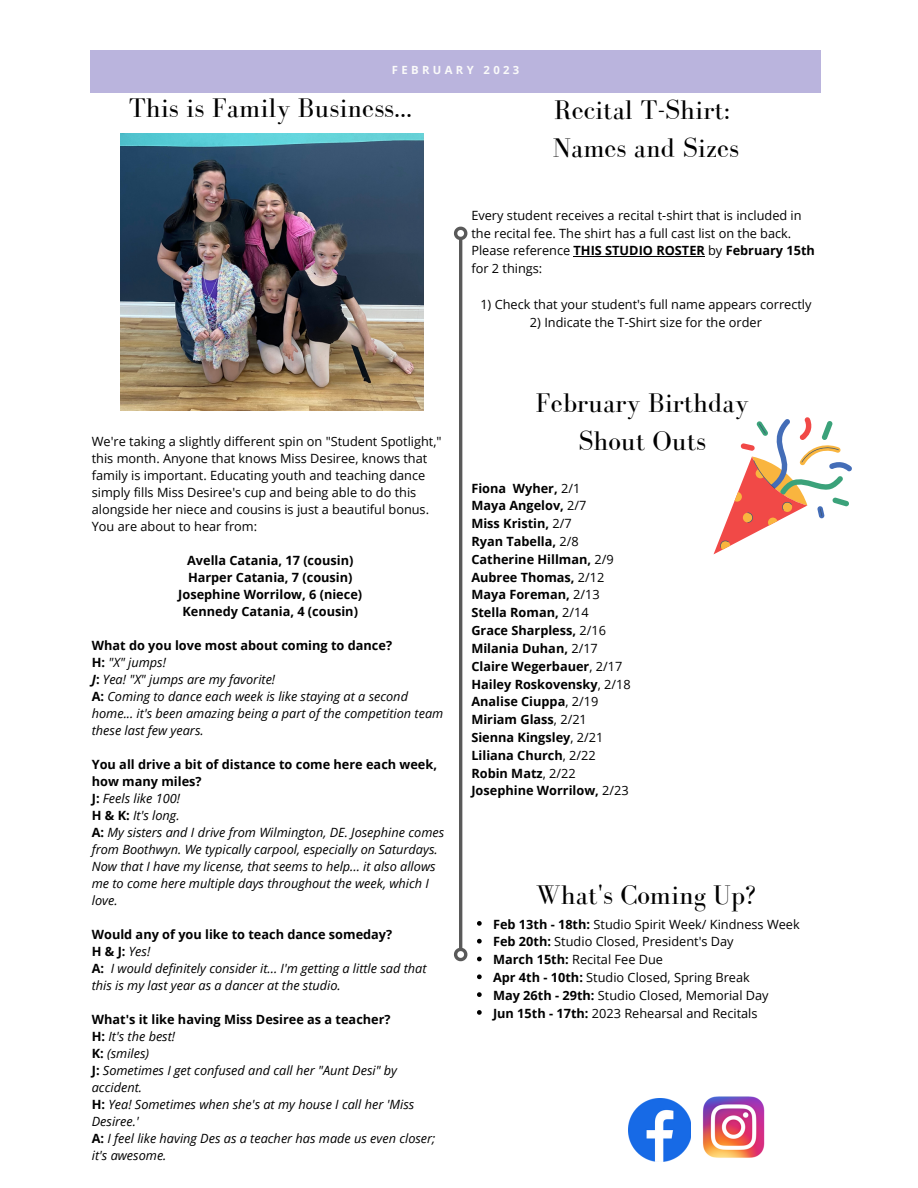
<style>
.page{position:relative;width:918px;height:1188px;background:#fff}
.page>*{position:absolute;margin:0;border:0;box-sizing:border-box;transform-origin:0 0}
.t1{font:27.75px/38.4px "Bodoni FLF";color:#000}
.t2{font:italic 12.75px/17px "Open Sans";color:#000}
.t3{font:12.75px/17.9px "Open Sans";color:#000}
.t4{font:700 12.75px/17.9px "Open Sans";color:#000}
.t5{font:700 11.25px "Open Sans";letter-spacing:.3em;color:#fafafa}
.s1{font-weight:700;font-style:normal}
.s2{font-weight:700}
.s3{font-weight:400}
</style>
<div class="page">
<div style="left:91px;top:50px;width:730px;height:42px;background:#bab4dd"></div>
<hr style="left:459px;top:240px;width:3px;height:708px;background:#595959">
<svg style="left:454px;top:226px;width:14px;height:17px"></svg>
<svg style="left:454px;top:945px;width:14px;height:17px"></svg>
<img style="left:629px;top:1099px;width:62px;height:63px">
<img style="left:702px;top:1096px;width:63px;height:62px">
<svg style="left:714px;top:417px;width:138px;height:137px"></svg>
<svg style="left:477px;top:921px;width:5px;height:5px"></svg>
<svg style="left:477px;top:939px;width:5px;height:5px"></svg>
<svg style="left:477px;top:957px;width:5px;height:4px"></svg>
<svg style="left:477px;top:974px;width:5px;height:5px"></svg>
<svg style="left:477px;top:992px;width:5px;height:5px"></svg>
<svg style="left:477px;top:1010px;width:5px;height:5px"></svg>
<hr style="left:574px;top:256px;width:131px;height:1px;background:#000">
<img style="left:120px;top:133px;width:303px;height:277px">
<p class="t5" style="left:392px;top:62px;width:129px">FEBRUARY 2023</p>
<h1 class="t1" style="left:129px;top:88px;width:285px">This is Family Business...</h1>
<h1 class="t1" style="left:553px;top:90px;width:188px">Recital T-Shirt:<br>Names and Sizes</h1>
<p class="t3" style="left:92px;top:433px;width:351px;line-height:17px">We're taking a slightly different spin on "Student Spotlight," this month. Anyone that knows Miss Desiree, knows that family is important. Educating youth and teaching dance simply fills Miss Desiree's cup and being able to do this alongside her niece and cousins is just a beautiful bonus.<br>You are about to hear from:</p>
<p class="t4" style="left:178px;top:552px;width:185px;line-height:17px;text-align:center">Avella Catania, 17 (cousin)<br>Harper Catania, 7 (cousin)<br>Josephine Worrilow, 6 (niece)<br>Kennedy Catania, 4 (cousin)</p>
<p class="t2" style="left:92px;top:637px;width:353px"><span class="s1">What do you love most about coming to dance?<br>H:</span> "X" jumps!<br><span class="s2">J</span><span class="s1">:</span> Yea! "X" jumps are my favorite!<br><span class="s1">A:</span> Coming to dance each week is like staying at a second home... it's been amazing being a part of the competition team these last few years.</p>
<p class="t2" style="left:92px;top:756px;width:354px"><span class="s1">You all drive a bit of distance to come here each week, how many miles?<br>J:</span> Feels like 100!<br><span class="s1">H &amp; K:</span> It's long.<br><span class="s1">A:</span> My sisters and I drive from Wilmington, DE. Josephine comes from Boothwyn. We typically carpool, especially on Saturdays.<br>Now that I have my license, that seems to help... it also allows me to come here multiple days throughout the week, which I love.</p>
<p class="t2" style="left:92px;top:926px;width:336px"><span class="s1">Would any of you like to teach dance someday?<br>H &amp; J:</span> Yes!<br><span class="s1">A:</span> I would definitely consider it... I'm getting a little sad that this is my last year as a dancer at the studio.</p>
<p class="t2" style="left:92px;top:1011px;width:345px"><span class="s1">What's it like having Miss Desiree as a teacher?<br>H:</span> It's the best!<br><span class="s1">K:</span> (smiles)<br><span class="s1">J:</span> Sometimes I get confused and call her "Aunt Desi" by accident.<br><span class="s1">H:</span> Yea! Sometimes when she's at my house I call her 'Miss<br>Desiree.'<br><span class="s1">A:</span> I feel like having Des as a teacher has made us even closer; it's awesome.</p>
<p class="t3" style="left:471px;top:206px;width:345px">Every student receives a recital t-shirt that is included in the recital fee. The shirt has a full cast list on the back.<br>Please reference <span class="s2">THIS STUDIO ROSTER</span> by <span class="s2">February 15th </span>for 2 things:</p>
<p class="t3" style="left:480px;top:295px;width:333px">1) Check that your student's full name appears correctly</p>
<p class="t3" style="left:530px;top:313px;width:233px">2) Indicate the T-Shirt size for the order</p>
<h1 class="t1" style="left:536px;top:383px;width:215px;text-align:center">February Birthday<br>Shout Outs</h1>
<p class="t4" style="left:471px;top:479px;width:161px">Fiona Wyher, <span class="s3">2/1<br></span>Maya Angelov, <span class="s3">2/7<br></span>Miss Kristin, <span class="s3">2/7<br></span>Ryan Tabella, <span class="s3">2/8<br></span>Catherine Hillman, <span class="s3">2/9<br></span>Aubree Thomas, <span class="s3">2/12<br></span>Maya Foreman, <span class="s3">2/13<br></span>Stella Roman, <span class="s3">2/14<br></span>Grace Sharpless, <span class="s3">2/16<br></span>Milania Duhan, <span class="s3">2/17<br></span>Claire Wegerbauer<span class="s3">, 2/17<br></span>Hailey Roskovensky<span class="s3">, 2/18<br></span>Analise Ciuppa<span class="s3">, 2/19<br></span>Miriam Glass<span class="s3">, 2/21<br></span>Sienna Kingsley<span class="s3">, 2/21<br></span>Liliana Church<span class="s3">, 2/22<br></span>Robin Matz<span class="s3">, 2/22<br></span>Josephine Worrilow, <span class="s3">2/23</span></p>
<h1 class="t1" style="left:536px;top:876px;width:222px">What's Coming Up?</h1>
<p class="t3" style="left:493px;top:915px;width:308px"><span class="s2">Feb 13th - 18th:</span> Studio Spirit Week/ Kindness Week <span class="s2">Feb 20th:</span> Studio Closed, President's Day<br><span class="s2">March 15th:</span> Recital Fee Due<br><span class="s2">Apr 4th - 10th:</span> Studio Closed, Spring Break<br><span class="s2">May 26th - 29th:</span> Studio Closed, Memorial Day<br><span class="s2">Jun 15th - 17th:</span> 2023 Rehearsal and Recitals</p>
</div>
